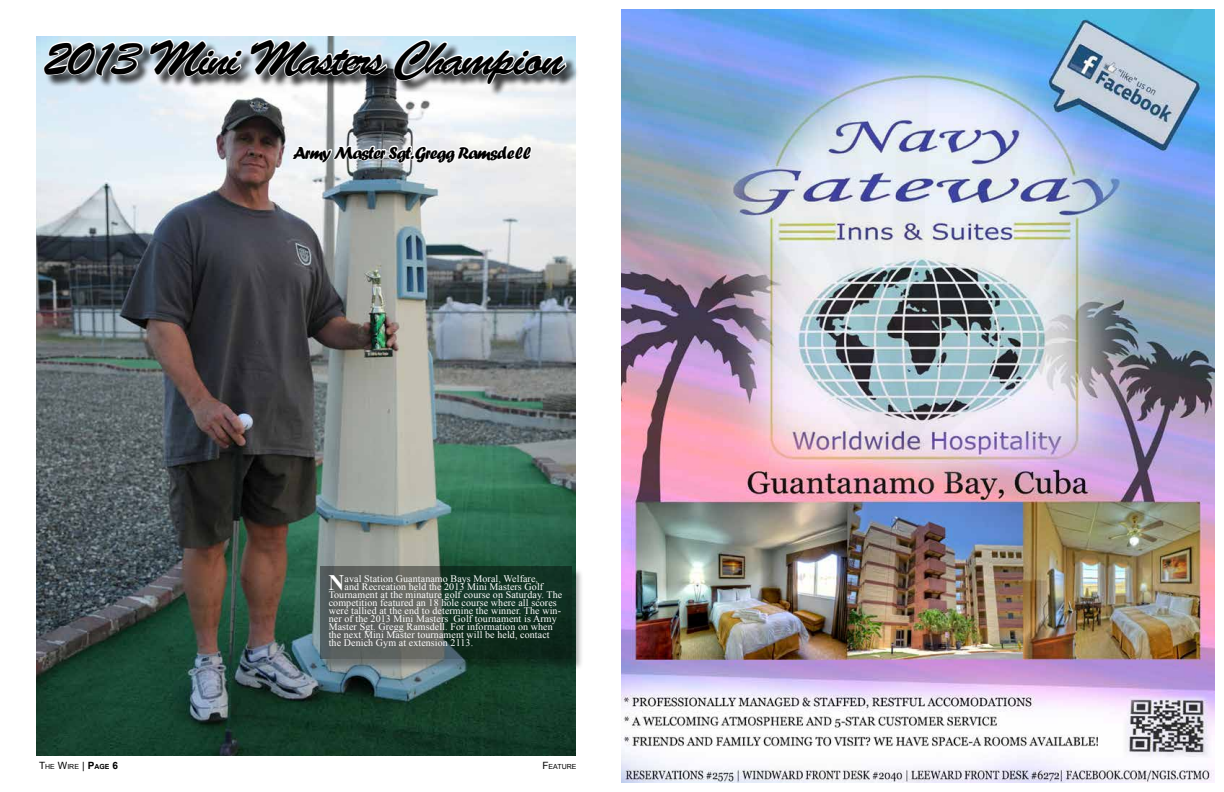
<style>
.page{position:relative;width:1224px;height:792px;background:#fff}
.page>*{position:absolute;margin:0;border:0;box-sizing:border-box;transform-origin:0 0}
.t1{font:48px "Brush Script Std";letter-spacing:-.08em;color:#000}
.t2{font:18px "Forte";letter-spacing:-.06em;color:#000}
.t3{font:10px "Times New Roman";letter-spacing:.01em;color:#fff}
.t4{font:7px "Arial";color:#000}
.s1{font-weight:700;font-size:22.1px}
.s2{font-size:10px}
.s3{font-weight:700;font-size:10px}
.s4{font-weight:700}
</style>
<div class="page">
<img style="left:621px;top:9px;width:594px;height:774px">
<img style="left:36px;top:36px;width:540px;height:720px">
<div style="left:321px;top:568px;width:263px;height:103px;background:#000;opacity:.75"></div>
<svg style="left:320px;top:566px;width:252px;height:93px;background:#37483f"></svg>
<svg style="left:291px;top:98px;width:242px;height:96px"></svg>
<div style="left:45px;top:41px;width:534px;height:55px;background:#000;opacity:.75"></div>
<svg style="left:42px;top:37px;width:202px;height:71px"></svg>
<svg style="left:251px;top:37px;width:317px;height:49px"></svg>
<h1 class="t1" style="left:42px;top:31px;width:524px">2013 Mini Masters Champion</h1>
<h2 class="t2" style="left:293px;top:142px;width:240px">Army Master Sgt.Gregg Ramsdell</h2>
<p class="t3" style="left:328px;top:572px;width:211px"><span class="s1">N</span>aval Station Guantanamo Bays Moral, Welfare,</p>
<p class="t3" style="left:345px;top:580px;width:200px">and Recreation held the 2013 Mini Masters Golf</p>
<p class="t3" style="left:329px;top:588px;width:235px">Tournament at the minature golf course on Saturday. The</p>
<p class="t3" style="left:329px;top:596px;width:230px">competition featured an 18 hole course where all scores</p>
<p class="t3" style="left:329px;top:604px;width:234px">were tallied at the end to determine the winner. The win-</p>
<p class="t3" style="left:329px;top:612px;width:229px">ner of the 2013 Mini Masters Golf tournament is Army</p>
<p class="t3" style="left:329px;top:620px;width:226px">Master Sgt. Gregg Ramsdell. For information on when</p>
<p class="t3" style="left:329px;top:628px;width:223px">the next Mini Master tournament will be held, contact</p>
<p class="t3" style="left:329px;top:636px;width:146px">the Denich Gym at extension 2113.</p>
<p class="t4" style="left:39px;top:762px;width:81px"><span class="s2">T</span>HE <span class="s2">W</span>IRE <span class="s2">|</span> <span class="s3">P</span><span class="s4">age</span> <span class="s3">6</span></p>
<p class="t4" style="left:543px;top:762px;width:35px"><span class="s2">F</span>EATURE</p>
</div>
